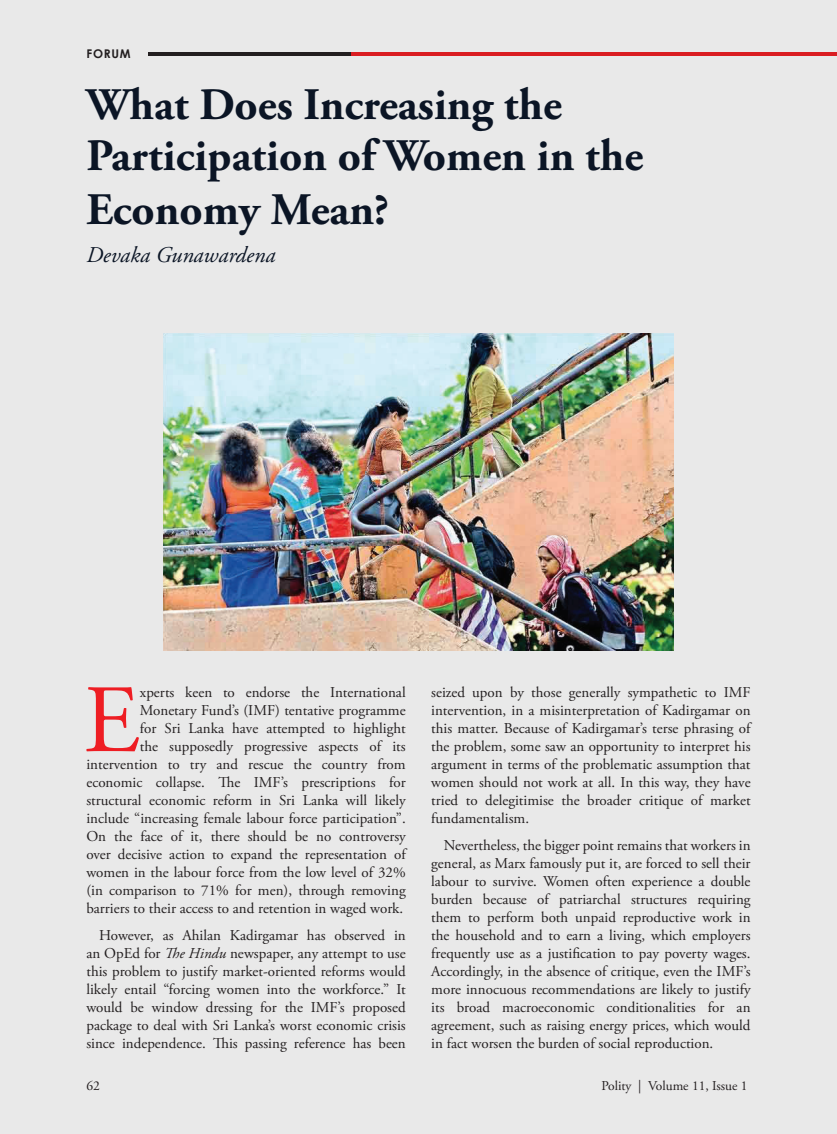
<style>
.page{position:relative;width:837px;height:1134px;background:#e9e9e9}
.page>*{position:absolute;margin:0;border:0;box-sizing:border-box;transform-origin:0 0}
.t1{font:96.45px "Adobe Garamond Pro";color:#ee1d23}
.t2{font:700 45px/52.5px "Adobe Garamond Pro";color:#0b1525}
.t3{font:italic 22.5px "Adobe Garamond Pro";color:#0b1525}
.t4{font:15px/18px "Adobe Garamond Pro";color:#231f20;text-align:justify}
.t5{font:13.5px "Adobe Garamond Pro";color:#231f20}
.t6{font:700 12px "Century Gothic";letter-spacing:.06em;color:#231f20}
.s1{font-style:italic}
</style>
<div class="page">
<img style="left:163px;top:334px;width:511px;height:316px">
<p class="t6" style="left:87px;top:45px;width:46px">FORUM</p>
<h2 class="t2" style="left:86px;top:79px;width:558px">What Does Increasing the<br>Participation of Women in the<br>Economy Mean?</h2>
<h3 class="t3" style="left:86px;top:241px;width:190px">Devaka Gunawardena</h3>
<p class="t4" style="left:86px;top:684px;width:321px;text-align:right">xperts keen to endorse the International Monetary Fund’s (IMF) tentative programme<br>for Sri Lanka have attempted to highlight<br>the supposedly progressive aspects of its intervention to try and rescue the country from economic collapse. The IMF’s prescriptions for structural economic reform in Sri Lanka will likely include “increasing female labour force participation”.<br>On the face of it, there should be no controversy over decisive action to expand the representation of women in the labour force from the low level of 32% (in comparison to 71% for men), through removing barriers to their access to and retention in waged work.</p>
<p class="t4" style="left:86px;top:926px;width:321px;text-indent:13px">However, as Ahilan Kadirgamar has observed in an OpEd for <span class="s1">The Hindu</span> newspaper, any attempt to use this problem to justify market-oriented reforms would likely entail “forcing women into the workforce.” It would be window dressing for the IMF’s proposed package to deal with Sri Lanka’s worst economic crisis since independence. This passing reference has been</p>
<h1 class="t1" style="left:84px;top:663px;width:58px">E</h1>
<p class="t4" style="left:431px;top:684px;width:321px">seized upon by those generally sympathetic to IMF intervention, in a misinterpretation of Kadirgamar on this matter. Because of Kadirgamar’s terse phrasing of the problem, some saw an opportunity to interpret his argument in terms of the problematic assumption that women should not work at all. In this way, they have tried to delegitimise the broader critique of market fundamentalism.</p>
<p class="t4" style="left:431px;top:836px;width:321px;text-indent:13px">Nevertheless, the bigger point remains that workers in general, as Marx famously put it, are forced to sell their labour to survive. Women often experience a double burden because of patriarchal structures requiring them to perform both unpaid reproductive work in the household and to earn a living, which employers frequently use as a justification to pay poverty wages.<br>Accordingly, in the absence of critique, even the IMF’s more innocuous recommendations are likely to justify its broad macroeconomic conditionalities for an agreement, such as raising energy prices, which would in fact worsen the burden of social reproduction.</p>
<p class="t5" style="left:86px;top:1077px;width:15px">62</p>
<p class="t5" style="left:601px;top:1077px;width:148px">Polity | Volume 11, Issue 1</p>
</div>
